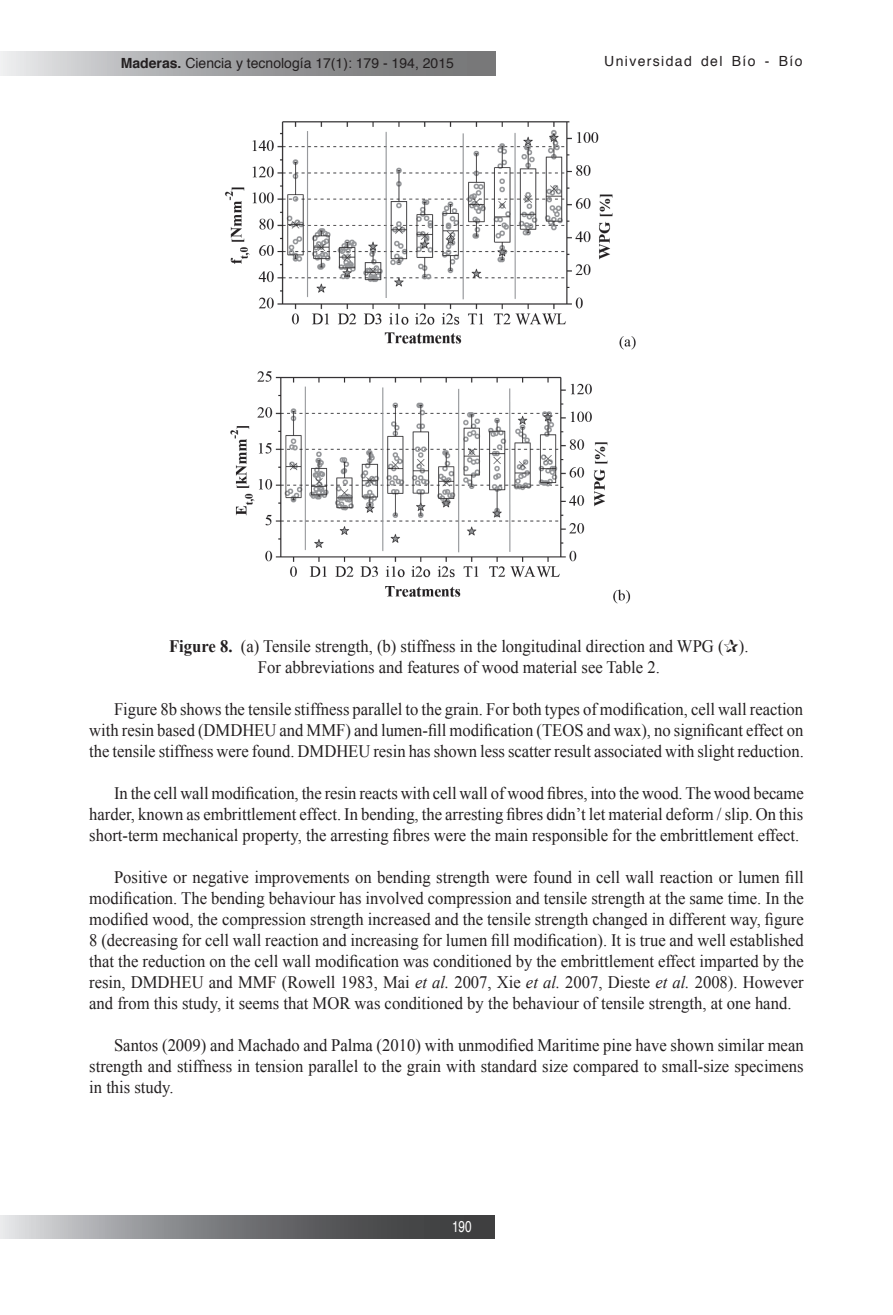
<style>
.page{position:relative;width:893px;height:1315px;background:#fff}
.page>*{position:absolute;margin:0;border:0;box-sizing:border-box;transform-origin:0 0}
.t1{font:17.5px/21px "Times New Roman";color:#231f20;text-align:justify;scale:.95 1}
.t2{font:15.75px "Helvetica";color:#fff;scale:.75 1}
.t3{font:14px "Helvetica";color:#231f20}
.t4{font:14px "Helvetica";letter-spacing:.095em;color:#231f20}
.s1{font-weight:700}
.s2{font-style:italic}
</style>
<div class="page">
<svg style="left:0;top:1215px;width:495px;height:24px;background:#7a7b7d"></svg>
<svg style="left:0;top:51px;width:495px;height:24px;background:#a2a3a4"></svg>
<img style="left:224px;top:121px;width:412px;height:483px">
<p class="t3" style="left:121px;top:52px;width:335px"><span class="s1">Maderas.</span> Ciencia y tecnología 17(1): 179 - 194, 2015</p>
<p class="t4" style="left:604px;top:51px;width:200px">Universidad del Bío - Bío</p>
<p class="t1" style="left:169px;top:635px;width:611px;text-align:center"><span class="s1">Figure 8.</span> (a) Tensile strength, (b) stiffness in the longitudinal direction and WPG ( ).<br>For abbreviations and features of wood material see Table 2.</p>
<p class="t1" style="left:89px;top:698px;width:754px;text-indent:25px">Figure 8b shows the tensile stiffness parallel to the grain. For both types of modification, cell wall reaction with resin based (DMDHEU and MMF) and lumen-fill modification (TEOS and wax), no significant effect on the tensile stiffness were found. DMDHEU resin has shown less scatter result associated with slight reduction.</p>
<p class="t1" style="left:89px;top:782px;width:754px;text-indent:25px">In the cell wall modification, the resin reacts with cell wall of wood fibres, into the wood. The wood became harder, known as embrittlement effect. In bending, the arresting fibres didn’t let material deform / slip. On this short-term mechanical property, the arresting fibres were the main responsible for the embrittlement effect.</p>
<p class="t1" style="left:89px;top:866px;width:754px;text-indent:25px">Positive or negative improvements on bending strength were found in cell wall reaction or lumen fill modification. The bending behaviour has involved compression and tensile strength at the same time. In the modified wood, the compression strength increased and the tensile strength changed in different way, figure 8 (decreasing for cell wall reaction and increasing for lumen fill modification). It is true and well established that the reduction on the cell wall modification was conditioned by the embrittlement effect imparted by the resin, DMDHEU and MMF (Rowell 1983, Mai <span class="s2">et al.</span> 2007, Xie <span class="s2">et al.</span> 2007, Dieste <span class="s2">et al.</span> 2008). However and from this study, it seems that MOR was conditioned by the behaviour of tensile strength, at one hand.</p>
<p class="t1" style="left:89px;top:1034px;width:754px;text-indent:25px">Santos (2009) and Machado and Palma (2010) with unmodified Maritime pine have shown similar mean strength and stiffness in tension parallel to the grain with standard size compared to small-size specimens in this study.</p>
<p class="t2" style="left:452px;top:1213px;width:28px">190</p>
</div>
